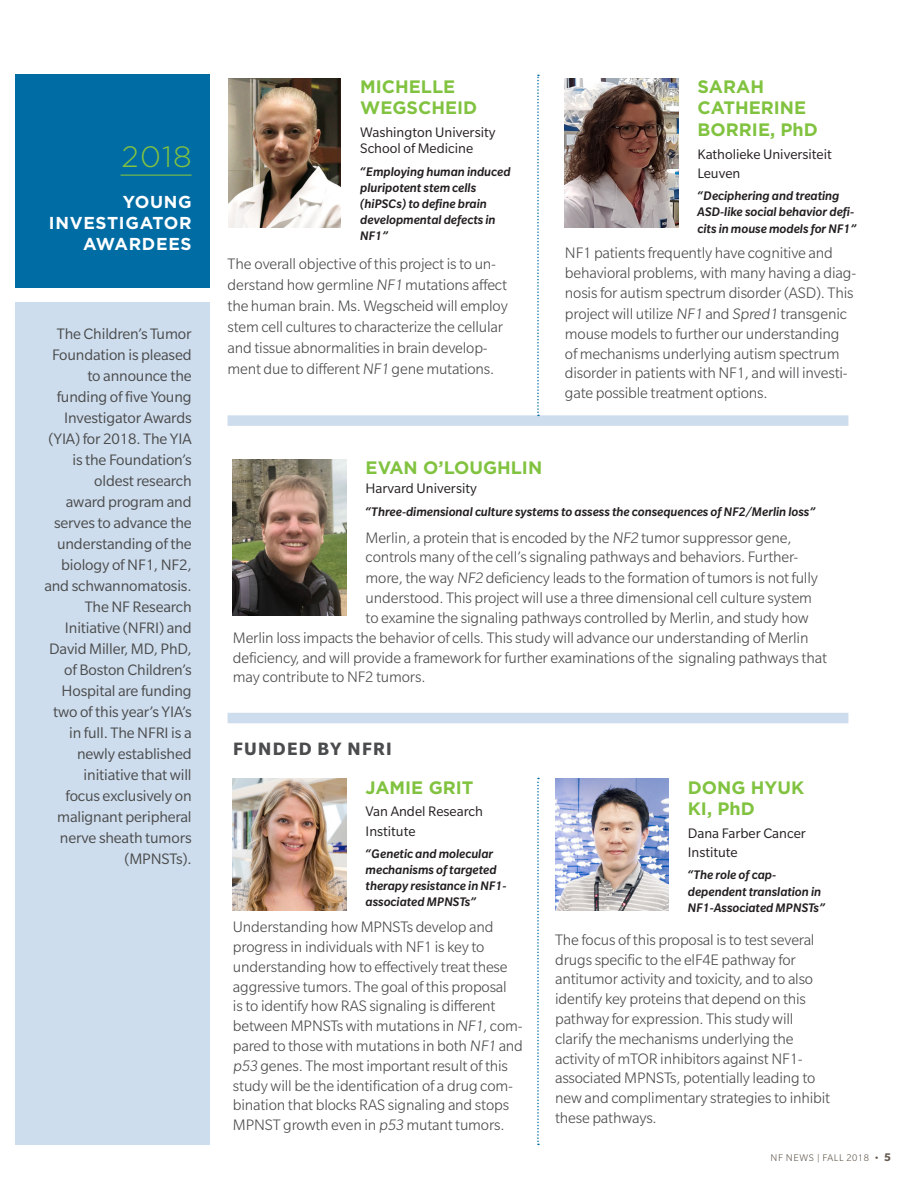
<style>
.page{position:relative;width:918px;height:1188px;background:#fff}
.page>*{position:absolute;margin:0;border:0;box-sizing:border-box;transform-origin:0 0}
.t1{font:300 29.4px "Gotham";color:#81c340}
.t2{font:700 19.5px "Slate Pro";letter-spacing:.07em;color:#4b4c4d}
.t3{font:700 18px/21.6px "Gotham";color:#81c340}
.t4{font:700 17.25px/20.7px "Gotham";letter-spacing:.04em;color:#fff;text-align:right}
.t5{font:300 16.5px/19.8px "Slate Pro";letter-spacing:-.01em;color:#4b4c4d}
.t6{font:16.5px/21px "Slate Pro";letter-spacing:-.01em;color:#4b4c4d;text-align:right}
.t7{font:15px/19.5px "Slate Pro";color:#231f20}
.t8{font:italic 500 13.5px/16.2px "Slate Pro";color:#231f20}
.t9{font:300 10.5px "Slate Pro";letter-spacing:.06em;color:#62584e}
.s1{font-weight:700;font-size:12px}
</style>
<div class="page">
<div style="left:15px;top:302px;width:195px;height:842px;background:#cedded"></div>
<div style="left:15px;top:75px;width:195px;height:213px;background:#006ca4"></div>
<img style="left:229px;top:78px;width:112px;height:149px">
<hr style="left:121px;top:175px;width:71px;height:1px;background:#81c340">
<img style="left:565px;top:78px;width:113px;height:149px">
<img style="left:233px;top:459px;width:113px;height:156px">
<div style="left:228px;top:415px;width:620px;height:11px;background:#cedded"></div>
<img style="left:233px;top:779px;width:113px;height:131px">
<img style="left:555px;top:779px;width:113px;height:131px">
<div style="left:228px;top:713px;width:620px;height:10px;background:#cedded"></div>
<svg style="left:537px;top:75px;width:2px;height:341px"></svg>
<svg style="left:537px;top:778px;width:2px;height:367px"></svg>
<h1 class="t1" style="left:122px;top:141px;width:72px">2018</h1>
<p class="t4" style="left:49px;top:192px;width:144px">YOUNG<br>INVESTIGATOR<br>AWARDEES</p>
<p class="t6" style="left:44px;top:323px;width:149px">The Children’s Tumor<br>Foundation is pleased to announce the funding of five Young<br>Investigator Awards (YIA) for 2018. The YIA is the Foundation’s oldest research<br>award program and serves to advance the understanding of the biology of NF1, NF2, and schwannomatosis.<br>The NF Research<br>Initiative (NFRI) and<br>David Miller, MD, PhD, of Boston Children’s<br>Hospital are funding two of this year’s YIA’s in full. The NFRI is a newly established initiative that will<br>focus exclusively on malignant peripheral nerve sheath tumors (MPNSTs).</p>
<p class="t3" style="left:360px;top:75px;width:119px">MICHELLE<br>WEGSCHEID</p>
<p class="t7" style="left:360px;top:124px;width:137px;line-height:16.5px">Washington University<br>School of Medicine</p>
<p class="t8" style="left:360px;top:163px;width:152px">“Employing human induced pluripotent stem cells (hiPSCs) to define brain developmental defects in<br>NF1”</p>
<p class="t5" style="left:228px;top:253px;width:282px;line-height:21px">The overall objective of this project is to un&shy;derstand how germline NF1 mutations affect the human brain. Ms. Wegscheid will employ stem cell cultures to characterize the cellular and tissue abnormalities in brain develop&shy;ment due to different NF1 gene mutations.</p>
<p class="t3" style="left:698px;top:75px;width:122px">SARAH<br>CATHERINE<br>BORRIE, PhD</p>
<p class="t7" style="left:698px;top:144px;width:136px">Katholieke Universiteit<br>Leuven</p>
<p class="t8" style="left:698px;top:188px;width:160px">“Deciphering and treating<br>ASD-like social behavior defi&shy;cits in mouse models for NF1”</p>
<p class="t5" style="left:565px;top:243px;width:293px">NF1 patients frequently have cognitive and behavioral problems, with many having a diag&shy;nosis for autism spectrum disorder (ASD). This project will utilize NF1 and Spred1 transgenic mouse models to further our understanding<br>of mechanisms underlying autism spectrum disorder in patients with NF1, and will investi&shy;gate possible treatment options.</p>
<p class="t3" style="left:366px;top:456px;width:178px">EVAN O’LOUGHLIN</p>
<p class="t7" style="left:366px;top:479px;width:113px">Harvard University</p>
<p class="t8" style="left:366px;top:503px;width:451px">“Three-dimensional culture systems to assess the consequences of NF2/Merlin loss”</p>
<p class="t5" style="left:366px;top:527px;width:427px">Merlin, a protein that is encoded by the NF2 tumor suppressor gene,</p>
<p class="t5" style="left:366px;top:547px;width:434px">controls many of the cell’s signaling pathways and behaviors. Further-</p>
<p class="t5" style="left:366px;top:568px;width:454px">more, the way NF2 deficiency leads to the formation of tumors is not fully</p>
<p class="t5" style="left:366px;top:588px;width:448px">understood. This project will use a three dimensional cell culture system</p>
<p class="t5" style="left:366px;top:608px;width:445px">to examine the signaling pathways controlled by Merlin, and study how</p>
<p class="t5" style="left:233px;top:628px;width:577px">Merlin loss impacts the behavior of cells. This study will advance our understanding of Merlin</p>
<p class="t5" style="left:233px;top:647px;width:596px">deficiency, and will provide a framework for further examinations of the signaling pathways that</p>
<p class="t5" style="left:233px;top:667px;width:194px">may contribute to NF2 tumors.</p>
<p class="t2" style="left:233px;top:738px;width:160px">FUNDED BY NFRI</p>
<p class="t3" style="left:366px;top:776px;width:109px">JAMIE GRIT</p>
<p class="t7" style="left:366px;top:801px;width:119px">Van Andel Research<br>Institute</p>
<p class="t8" style="left:366px;top:845px;width:142px">“Genetic and molecular mechanisms of targeted therapy resistance in NF1- associated MPNSTs”</p>
<p class="t5" style="left:233px;top:917px;width:292px">Understanding how MPNSTs develop and progress in individuals with NF1 is key to understanding how to effectively treat these aggressive tumors. The goal of this proposal<br>is to identify how RAS signaling is different between MPNSTs with mutations in NF1, com&shy;pared to those with mutations in both NF1 and p53 genes. The most important result of this study will be the identification of a drug com&shy;bination that blocks RAS signaling and stops MPNST growth even in p53 mutant tumors.</p>
<p class="t3" style="left:688px;top:776px;width:118px">DONG HYUK<br>KI, PhD</p>
<p class="t7" style="left:688px;top:823px;width:120px">Dana Farber Cancer<br>Institute</p>
<p class="t8" style="left:688px;top:867px;width:139px">“The role of cap&shy;dependent translation in<br>NF1-Associated MPNSTs”</p>
<p class="t5" style="left:555px;top:930px;width:277px">The focus of this proposal is to test several drugs specific to the elF4E pathway for antitumor activity and toxicity, and to also identify key proteins that depend on this pathway for expression. This study will clarify the mechanisms underlying the activity of mTOR inhibitors against NF1- associated MPNSTs, potentially leading to new and complimentary strategies to inhibit these pathways.</p>
<p class="t9" style="left:771px;top:1152px;width:122px">NF NEWS | FALL 2018 • <span class="s1">5</span></p>
</div>
